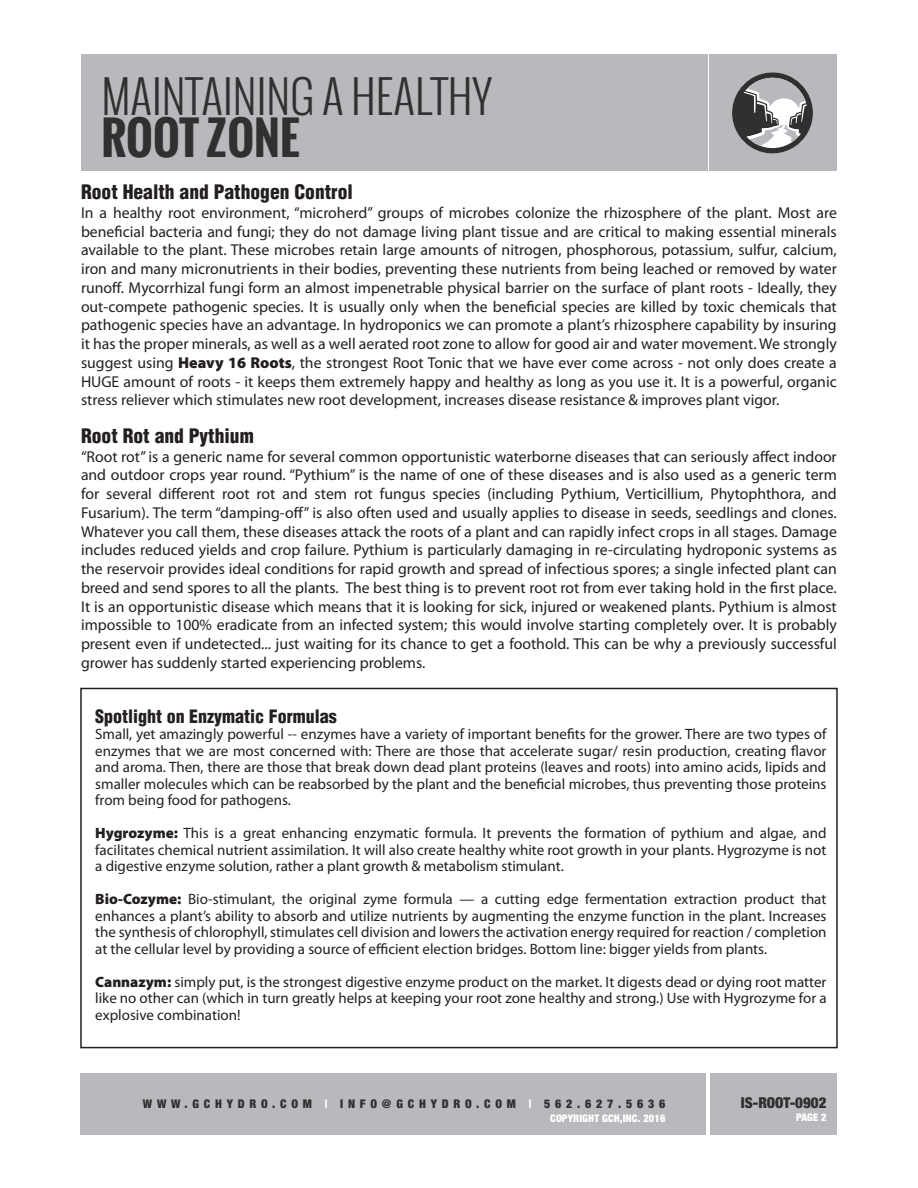
<style>
.page{position:relative;width:918px;height:1188px;background:#fff}
.page>*{position:absolute;margin:0;border:0;box-sizing:border-box;transform-origin:0 0}
.t1{font:300 45px "Oswald";color:#312f30}
.t2{font:700 45px "Oswald";color:#312f30}
.Header_-_main{font:900 condensed 19.5px "Helvetica";color:#231f20}
.Header_-_main-2{font:900 condensed 18px "Helvetica";color:#231f20}
.main_text{font:15.75px/18.8px "Myriad Pro";color:#231f20;text-align:justify}
.main_text-2{font:15px/16.5px "Myriad Pro";color:#231f20;text-align:justify}
.Paragraph_Style_2{font:900 condensed 15px "Helvetica Neue";color:#312f30}
.t3{font:900 condensed 12px "Helvetica Neue";letter-spacing:.4em;color:#312f30}
.Paragraph_Style_2-2{font:900 condensed 10.5px "Helvetica Neue";letter-spacing:.01em;color:#fff}
.s1{font-weight:900}
.s2{color:#fff}
</style>
<div class="page">
<div style="left:81px;top:55px;width:627px;height:116px;background:#b8b9bc"></div>
<div style="left:710px;top:55px;width:127px;height:116px;background:#b8b9bc"></div>
<svg style="left:732px;top:72px;width:81px;height:81px"></svg>
<div style="left:710px;top:1073px;width:127px;height:61px;background:#b8b9bc"></div>
<div style="left:80px;top:1073px;width:625px;height:61px;background:#b8b9bc"></div>
<div style="left:80px;top:688px;width:758px;height:360px;border:2px solid #231f20"></div>
<h1 class="t1" style="left:101px;top:66px;width:392px">MAINTAINING A HEALTHY</h1>
<h1 class="t2" style="left:101px;top:105px;width:200px">ROOT ZONE</h1>
<p class="Header_-_main" style="left:81px;top:180px;width:273px">Root Health and Pathogen Control</p>
<p class="main_text" style="left:81px;top:204px;width:757px">In a healthy root environment, “microherd” groups of microbes colonize the rhizosphere of the plant. Most are beneficial bacteria and fungi; they do not damage living plant tissue and are critical to making essential minerals available to the plant. These microbes retain large amounts of nitrogen, phosphorous, potassium, sulfur, calcium, iron and many micronutrients in their bodies, preventing these nutrients from being leached or removed by water runoff. Mycorrhizal fungi form an almost impenetrable physical barrier on the surface of plant roots - Ideally, they out-compete pathogenic species. It is usually only when the beneficial species are killed by toxic chemicals that pathogenic species have an advantage. In hydroponics we can promote a plant’s rhizosphere capability by insuring it has the proper minerals, as well as a well aerated root zone to allow for good air and water movement. We strongly suggest using <span class="s1">Heavy 16 Roots</span>, the strongest Root Tonic that we have ever come across - not only does create a HUGE amount of roots - it keeps them extremely happy and healthy as long as you use it. It is a powerful, organic stress reliever which stimulates new root development, increases disease resistance &amp; improves plant vigor.</p>
<p class="Header_-_main" style="left:81px;top:423px;width:174px">Root Rot and Pythium</p>
<p class="main_text" style="left:81px;top:447px;width:757px">“Root rot” is a generic name for several common opportunistic waterborne diseases that can seriously affect indoor and outdoor crops year round. “Pythium” is the name of one of these diseases and is also used as a generic term for several different root rot and stem rot fungus species (including Pythium, Verticillium, Phytophthora, and Fusarium). The term “damping-off” is also often used and usually applies to disease in seeds, seedlings and clones.<br>Whatever you call them, these diseases attack the roots of a plant and can rapidly infect crops in all stages. Damage includes reduced yields and crop failure. Pythium is particularly damaging in re-circulating hydroponic systems as the reservoir provides ideal conditions for rapid growth and spread of infectious spores; a single infected plant can breed and send spores to all the plants. The best thing is to prevent root rot from ever taking hold in the first place.<br>It is an opportunistic disease which means that it is looking for sick, injured or weakened plants. Pythium is almost impossible to 100% eradicate from an infected system; this would involve starting completely over. It is probably present even if undetected... just waiting for its chance to get a foothold. This can be why a previously successful grower has suddenly started experiencing problems.</p>
<p class="Header_-_main-2" style="left:95px;top:705px;width:243px">Spotlight on Enzymatic Formulas</p>
<p class="main_text-2" style="left:95px;top:726px;width:733px">Small, yet amazingly powerful -- enzymes have a variety of important benefits for the grower. There are two types of enzymes that we are most concerned with: There are those that accelerate sugar/ resin production, creating flavor and aroma. Then, there are those that break down dead plant proteins (leaves and roots) into amino acids, lipids and smaller molecules which can be reabsorbed by the plant and the beneficial microbes, thus preventing those proteins from being food for pathogens.</p>
<p class="main_text-2" style="left:95px;top:825px;width:733px"><span class="s1">Hygrozyme:</span> This is a great enhancing enzymatic formula. It prevents the formation of pythium and algae, and facilitates chemical nutrient assimilation. It will also create healthy white root growth in your plants. Hygrozyme is not a digestive enzyme solution, rather a plant growth &amp; metabolism stimulant.</p>
<p class="main_text-2" style="left:95px;top:891px;width:733px"><span class="s1">Bio-Cozyme:</span> Bio-stimulant, the original zyme formula — a cutting edge fermentation extraction product that enhances a plant’s ability to absorb and utilize nutrients by augmenting the enzyme function in the plant. Increases the synthesis of chlorophyll, stimulates cell division and lowers the activation energy required for reaction / completion at the cellular level by providing a source of efficient election bridges. Bottom line: bigger yields from plants.</p>
<p class="main_text-2" style="left:95px;top:974px;width:733px"><span class="s1">Cannazym:</span> simply put, is the strongest digestive enzyme product on the market. It digests dead or dying root matter like no other can (which in turn greatly helps at keeping your root zone healthy and strong.) Use with Hygrozyme for a explosive combination!</p>
<p class="t3" style="left:143px;top:1096px;width:524px">WWW.GCHYDRO.COM <span class="s2">|</span> INFO@GCHYDRO.COM <span class="s2">|</span> 562.627.5636</p>
<p class="Paragraph_Style_2-2" style="left:550px;top:1111px;width:117px">COPYRIGHT GCH,INC. 2016</p>
<p class="Paragraph_Style_2" style="left:741px;top:1093px;width:87px">IS-ROOT-0902</p>
<p class="Paragraph_Style_2-2" style="left:796px;top:1111px;width:32px">PAGE 2</p>
</div>
